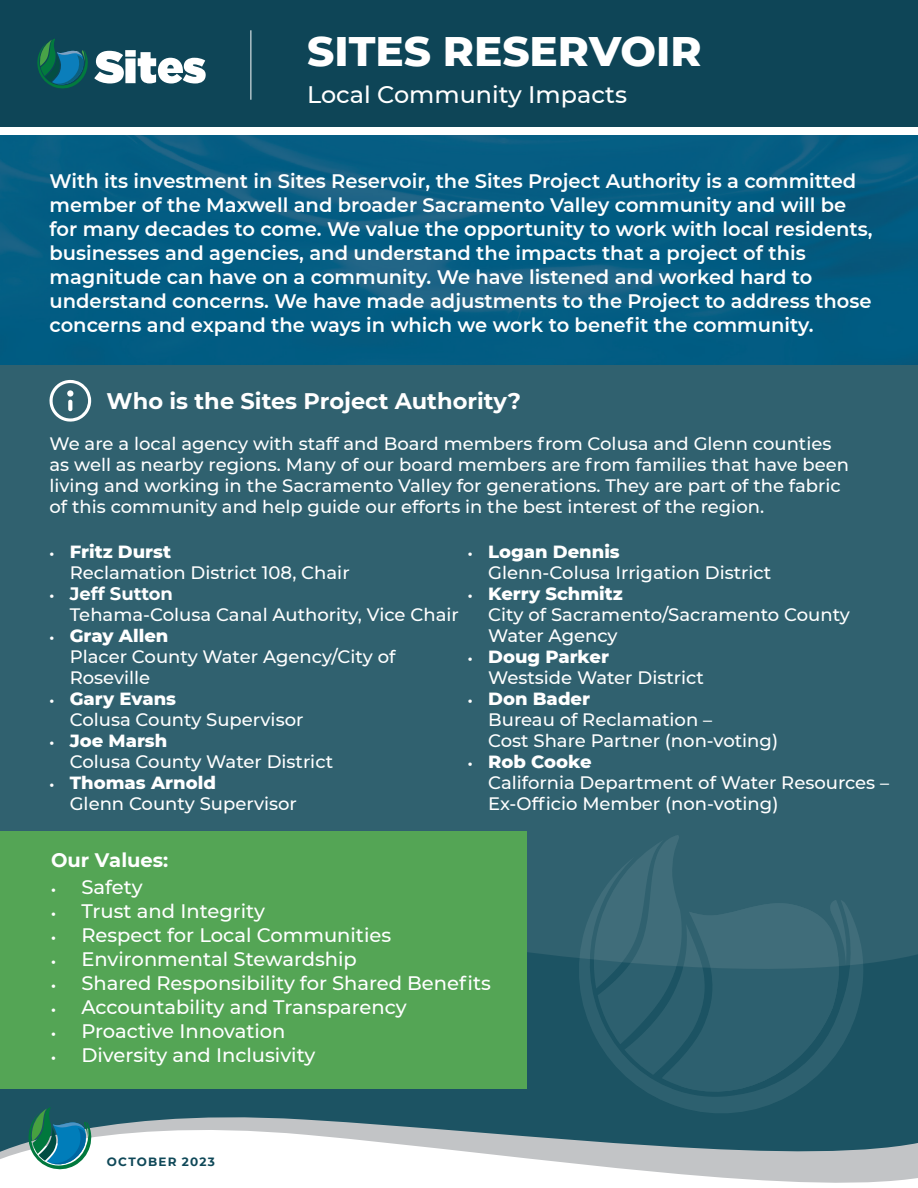
<style>
.page{position:relative;width:918px;height:1188px;background:#fff}
.page>*{position:absolute;margin:0;border:0;box-sizing:border-box;transform-origin:0 0}
.t1{font:800 42.15px "Montserrat";color:#fff}
.t2{font:500 23.85px "Montserrat";color:#fff}
.t3{font:700 22.5px "Montserrat";color:#fff}
.t4{font:600 19.5px/24px "Montserrat";color:#fff}
.t5{font:500 19.5px "Montserrat";color:#fff}
.t6{font:700 19.5px "Montserrat";color:#fff}
.t7{font:500 18px/21px "Montserrat";color:#fff}
.t8{font:700 12px "Montserrat";letter-spacing:.1em;color:#0f4858}
.s1{font-weight:700;font-size:13.5px}
.s2{font-weight:800}
.s3{font-weight:700}
</style>
<div class="page">
<div style="left:0;top:365px;width:918px;height:807px;background:#30616f"></div>
<svg style="left:0;top:857px;width:918px;height:249px;fill:#1c5363"></svg>
<div style="left:0;top:0;width:918px;height:127px;background:#0e4557"></div>
<div style="left:0;top:1106px;width:918px;height:8px;background:#1c5363"></div>
<svg style="left:0;top:1114px;width:918px;height:69px"></svg>
<hr style="left:251px;top:30px;width:1px;height:70px;background:#fff">
<svg style="left:0;top:135px;width:918px;height:230px;fill:#035c83"></svg>
<svg style="left:27px;top:1107px;width:65px;height:63px"></svg>
<svg style="left:94px;top:50px;width:112px;height:34px"></svg>
<svg style="left:36px;top:39px;width:52px;height:50px"></svg>
<svg style="left:574px;top:857px;width:291px;height:258px;fill:#1c5363"></svg>
<svg style="left:592px;top:835px;width:256px;height:261px"></svg>
<div style="left:0;top:831px;width:526px;height:257px;background:#54a555"></div>
<svg style="left:49px;top:380px;width:42px;height:42px"></svg>
<h1 class="t1" style="left:307px;top:20px;width:396px">SITES RESERVOIR</h1>
<h2 class="t2" style="left:307px;top:78px;width:321px">Local Community Impacts</h2>
<p class="t4" style="left:50px;top:168px;width:825px">With its investment in Sites Reservoir, the Sites Project Authority is a committed member of the Maxwell and broader Sacramento Valley community and will be for many decades to come. We value the opportunity to work with local residents, businesses and agencies, and understand the impacts that a project of this magnitude can have on a community. We have listened and worked hard to understand concerns. We have made adjustments to the Project to address those concerns and expand the ways in which we work to benefit the community.</p>
<p class="t3" style="left:106px;top:385px;width:416px">Who is the Sites Project Authority?</p>
<p class="t7" style="left:50px;top:433px;width:801px">We are a local agency with staff and Board members from Colusa and Glenn counties as well as nearby regions. Many of our board members are from families that have been living and working in the Sacramento Valley for generations. They are part of the fabric of this community and help guide our efforts in the best interest of the region.</p>
<p class="t7" style="left:70px;top:541px;width:281px;text-indent:-20px"><span class="s1">•</span> <span class="s2">Fritz Durst<br></span>Reclamation District 108, Chair</p>
<p class="t7" style="left:70px;top:583px;width:391px;text-indent:-20px"><span class="s1">•</span> <span class="s3">Jeff Sutton<br></span>Tehama-Colusa Canal Authority, Vice Chair</p>
<p class="t7" style="left:70px;top:625px;width:327px;text-indent:-20px"><span class="s1">•</span> <span class="s2">Gray Allen<br></span>Placer County Water Agency/City of<br>Roseville</p>
<p class="t7" style="left:70px;top:688px;width:235px;text-indent:-20px"><span class="s1">•</span> <span class="s2">Gary Evans<br></span>Colusa County Supervisor</p>
<p class="t7" style="left:70px;top:730px;width:265px;text-indent:-20px"><span class="s1">•</span> <span class="s2">Joe Marsh<br></span>Colusa County Water District</p>
<p class="t7" style="left:70px;top:772px;width:229px;text-indent:-20px"><span class="s1">•</span> <span class="s2">Thomas Arnold<br></span>Glenn County Supervisor</p>
<p class="t7" style="left:488px;top:541px;width:285px;text-indent:-20px"><span class="s1">•</span> <span class="s2">Logan Dennis<br></span>Glenn-Colusa Irrigation District</p>
<p class="t7" style="left:488px;top:583px;width:363px;text-indent:-20px"><span class="s1">•</span> <span class="s2">Kerry Schmitz<br></span>City of Sacramento/Sacramento County<br>Water Agency</p>
<p class="t7" style="left:488px;top:646px;width:217px;text-indent:-20px"><span class="s1">•</span> <span class="s2">Doug Parker<br></span>Westside Water District</p>
<p class="t7" style="left:488px;top:688px;width:291px;text-indent:-20px"><span class="s1">•</span> <span class="s2">Don Bader<br></span>Bureau of Reclamation –<br>Cost Share Partner (non-voting)</p>
<p class="t7" style="left:488px;top:751px;width:403px;text-indent:-20px"><span class="s1">•</span> <span class="s2">Rob Cooke<br></span>California Department of Water Resources –<br>Ex-Officio Member (non-voting)</p>
<p class="t6" style="left:51px;top:846px;width:119px">Our Values:</p>
<p class="t5" style="left:51px;top:874px;width:93px"><span class="s1">•</span> Safety</p>
<p class="t5" style="left:51px;top:898px;width:215px"><span class="s1">•</span> Trust and Integrity</p>
<p class="t5" style="left:51px;top:922px;width:342px"><span class="s1">•</span> Respect for Local Communities</p>
<p class="t5" style="left:51px;top:946px;width:307px"><span class="s1">•</span> Environmental Stewardship</p>
<p class="t5" style="left:51px;top:970px;width:441px"><span class="s1">•</span> Shared Responsibility for Shared Benefits</p>
<p class="t5" style="left:51px;top:994px;width:357px"><span class="s1">•</span> Accountability and Transparency</p>
<p class="t5" style="left:51px;top:1018px;width:236px"><span class="s1">•</span> Proactive Innovation</p>
<p class="t5" style="left:51px;top:1042px;width:266px"><span class="s1">•</span> Diversity and Inclusivity</p>
<p class="t8" style="left:107px;top:1153px;width:110px">OCTOBER 2023</p>
</div>
